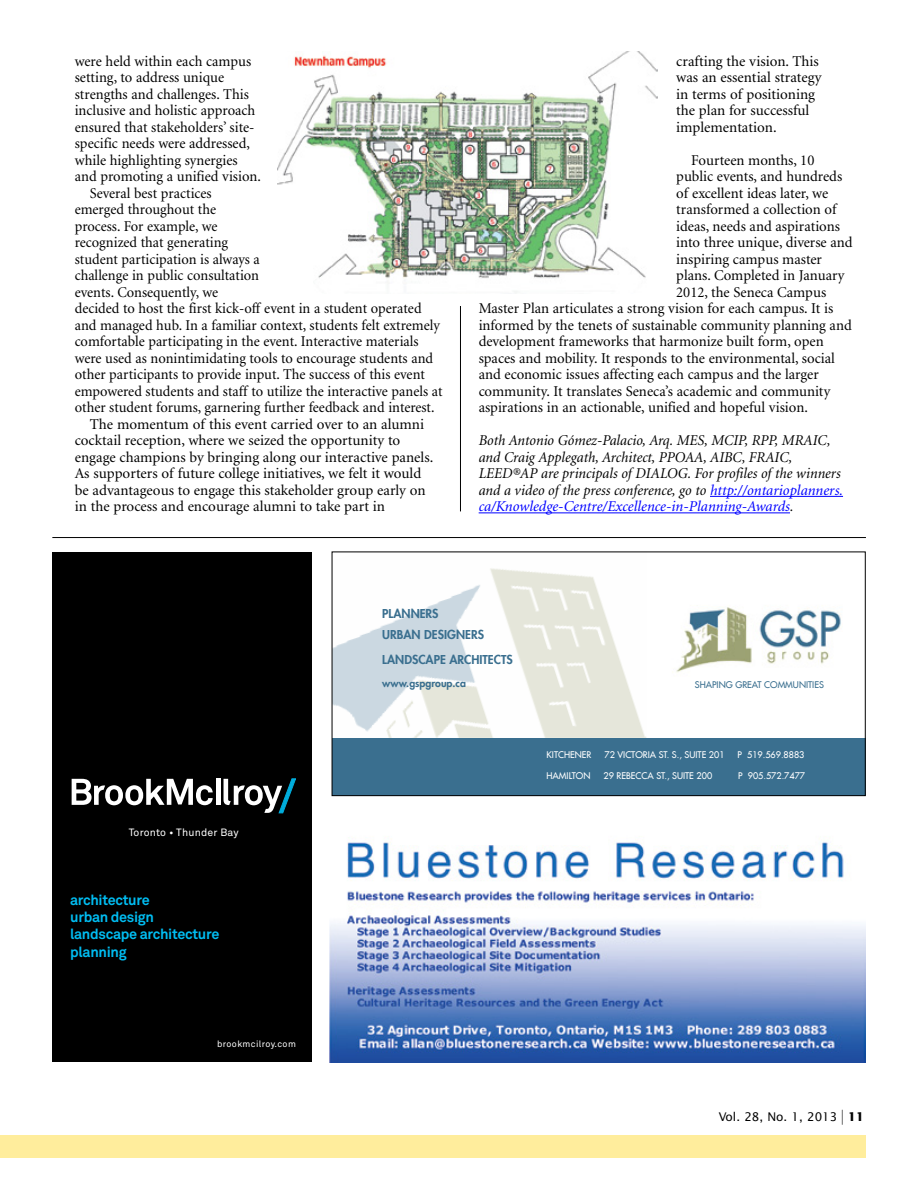
<style>
.page{position:relative;width:918px;height:1188px;background:#fff}
.page>*{position:absolute;margin:0;border:0;box-sizing:border-box;transform-origin:0 0}
.t1{font:15px/16.5px "Minion";color:#000}
.t2{font:15px "Minion";color:#000;scale:.96 1}
.t3{font:italic 15px/16.5px "Minion";color:#000}
.t4{font:700 14.4px/17.2px "Akkurat Std";letter-spacing:-.02em;color:#00bdf2}
.t5{font:800 12px/21px "Futura";color:#3a6f8f}
.t6{font:12px "Lucida Sans";color:#000}
.t7{font:10.5px "Akkurat Std";letter-spacing:.02em;color:#fff}
.t8{font:800 10.5px "Futura";color:#3a6f8f}
.t9{font:9px "Futura";color:#fff}
.t10{font:9px "Futura";color:#3a6f8f}
.t11{font:9px "Akkurat Std";letter-spacing:.04em;color:#fff}
.s1{color:#00f}
.s2{font-size:15px}
.s3{font-weight:700}
</style>
<div class="page">
<div style="left:0;top:1136px;width:866px;height:22px;background:#ffed9c"></div>
<hr style="left:52px;top:537px;width:814px;height:1px;background:#000">
<div style="left:53px;top:552px;width:259px;height:510px;background:#000"></div>
<div style="left:216px;top:779px;width:5px;height:26px;background:#fff"></div>
<svg style="left:224px;top:779px;width:72px;height:34px"></svg>
<svg style="left:72px;top:779px;width:141px;height:26px"></svg>
<img style="left:334px;top:568px;width:312px;height:170px">
<div style="left:332px;top:738px;width:533px;height:58px;background:#3a6f8f"></div>
<div style="left:332px;top:552px;width:534px;height:244px;border:1px solid #000"></div>
<img style="left:676px;top:607px;width:165px;height:66px">
<hr style="left:460px;top:306px;width:1px;height:205px;background:#000">
<hr style="left:710px;top:496px;width:133px;height:1px;background:#00f">
<hr style="left:479px;top:513px;width:311px;height:1px;background:#00f">
<img style="left:277px;top:51px;width:380px;height:242px">
<img style="left:330px;top:842px;width:536px;height:220px">
<p class="t1" style="left:75px;top:53px;width:178px">were held within each campus</p>
<p class="t1" style="left:75px;top:70px;width:151px">setting, to address unique</p>
<p class="t1" style="left:75px;top:86px;width:176px">strengths and challenges. This</p>
<p class="t1" style="left:75px;top:103px;width:182px">inclusive and holistic approach</p>
<p class="t1" style="left:75px;top:119px;width:181px">ensured that stakeholders’ site-</p>
<p class="t1" style="left:75px;top:136px;width:177px">specific needs were addressed,</p>
<p class="t1" style="left:75px;top:152px;width:164px">while highlighting synergies</p>
<p class="t1" style="left:75px;top:169px;width:188px">and promoting a unified vision.</p>
<p class="t2" style="left:90px;top:186px;width:128px">Several best practices</p>
<p class="t2" style="left:75px;top:202px;width:149px">emerged throughout the</p>
<p class="t2" style="left:75px;top:219px;width:150px">process. For example, we</p>
<p class="t2" style="left:75px;top:235px;width:161px">recognized that generating</p>
<p class="t2" style="left:75px;top:252px;width:194px">student participation is always a</p>
<p class="t2" style="left:75px;top:268px;width:194px">challenge in public consultation</p>
<p class="t2" style="left:75px;top:285px;width:151px">events. Consequently, we</p>
<p class="t2" style="left:75px;top:301px;width:363px">decided to host the first kick-off event in a student operated</p>
<p class="t2" style="left:75px;top:318px;width:382px">and managed hub. In a familiar context, students felt extremely</p>
<p class="t2" style="left:75px;top:334px;width:360px">comfortable participating in the event. Interactive materials</p>
<p class="t2" style="left:75px;top:351px;width:375px">were used as nonintimidating tools to encourage students and</p>
<p class="t2" style="left:75px;top:367px;width:366px">other participants to provide input. The success of this event</p>
<p class="t2" style="left:75px;top:384px;width:385px">empowered students and staff to utilize the interactive panels at</p>
<p class="t2" style="left:75px;top:400px;width:376px">other student forums, garnering further feedback and interest.</p>
<p class="t1" style="left:90px;top:416px;width:336px">The momentum of this event carried over to an alumni</p>
<p class="t1" style="left:75px;top:433px;width:327px">cocktail reception, where we seized the opportunity to</p>
<p class="t1" style="left:75px;top:449px;width:360px">engage champions by bringing along our interactive panels.</p>
<p class="t1" style="left:75px;top:466px;width:348px">As supporters of future college initiatives, we felt it would</p>
<p class="t1" style="left:75px;top:482px;width:352px">be advantageous to engage this stakeholder group early on</p>
<p class="t1" style="left:75px;top:499px;width:312px">in the process and encourage alumni to take part in</p>
<p class="t1" style="left:676px;top:53px;width:147px">crafting the vision. This was an essential strategy in terms of positioning the plan for successful implementation.</p>
<p class="t1" style="left:691px;top:152px;width:125px">Fourteen months, 10</p>
<p class="t1" style="left:676px;top:169px;width:167px">public events, and hundreds</p>
<p class="t1" style="left:676px;top:185px;width:153px">of excellent ideas later, we</p>
<p class="t1" style="left:676px;top:202px;width:162px">transformed a collection of</p>
<p class="t1" style="left:676px;top:218px;width:165px">ideas, needs and aspirations</p>
<p class="t1" style="left:676px;top:235px;width:178px">into three unique, diverse and</p>
<p class="t1" style="left:676px;top:251px;width:147px">inspiring campus master</p>
<p class="t1" style="left:676px;top:268px;width:170px">plans. Completed in January</p>
<p class="t1" style="left:676px;top:284px;width:151px">2012, the Seneca Campus</p>
<p class="t1" style="left:479px;top:301px;width:356px">Master Plan articulates a strong vision for each campus. It is</p>
<p class="t1" style="left:479px;top:317px;width:375px">informed by the tenets of sustainable community planning and</p>
<p class="t1" style="left:479px;top:334px;width:347px">development frameworks that harmonize built form, open</p>
<p class="t1" style="left:479px;top:350px;width:358px">spaces and mobility. It responds to the environmental, social</p>
<p class="t1" style="left:479px;top:367px;width:342px">and economic issues affecting each campus and the larger</p>
<p class="t1" style="left:479px;top:383px;width:353px">community. It translates Seneca’s academic and community</p>
<p class="t1" style="left:479px;top:400px;width:331px">aspirations in an actionable, unified and hopeful vision.</p>
<p class="t3" style="left:479px;top:433px;width:366px">Both Antonio Gómez-Palacio, Arq. MES, MCIP, RPP, MRAIC, and Craig Applegath, Architect, PPOAA, AIBC, FRAIC, LEED®AP are principals of DIALOG. For profiles of the winners and a video of the press conference, go to <span class="s1">http://ontarioplanners. ca/Knowledge-Centre/Excellence-in-Planning-Awards</span>.</p>
<p class="t7" style="left:129px;top:826px;width:112px">Toronto • Thunder Bay</p>
<p class="t4" style="left:70px;top:891px;width:151px">architecture<br>urban design landscape architecture planning</p>
<p class="t11" style="left:217px;top:1038px;width:80px">brookmcilroy.com</p>
<p class="t5" style="left:382px;top:603px;width:103px">PLANNERS<br>URBAN DESIGNERS</p>
<p class="t5" style="left:382px;top:649px;width:132px">LANDSCAPE ARCHITECTS</p>
<p class="t8" style="left:382px;top:677px;width:85px">www.gspgroup.ca</p>
<p class="t10" style="left:695px;top:679px;width:130px">SHAPING GREAT COMMUNITIES</p>
<p class="t9" style="left:547px;top:748px;width:46px">KITCHENER</p>
<p class="t9" style="left:604px;top:748px;width:122px">72 VICTORIA ST. S., SUITE 201</p>
<p class="t9" style="left:738px;top:748px;width:68px">P 519.569.8883</p>
<p class="t9" style="left:547px;top:770px;width:45px">HAMILTON</p>
<p class="t9" style="left:604px;top:770px;width:110px">29 REBECCA ST., SUITE 200</p>
<p class="t9" style="left:738px;top:770px;width:68px">P 905.572.7477</p>
<p class="t6" style="left:719px;top:1110px;width:147px">Vol. 28, No. 1, 2013 <span class="s2">|</span> <span class="s3">11</span></p>
</div>
